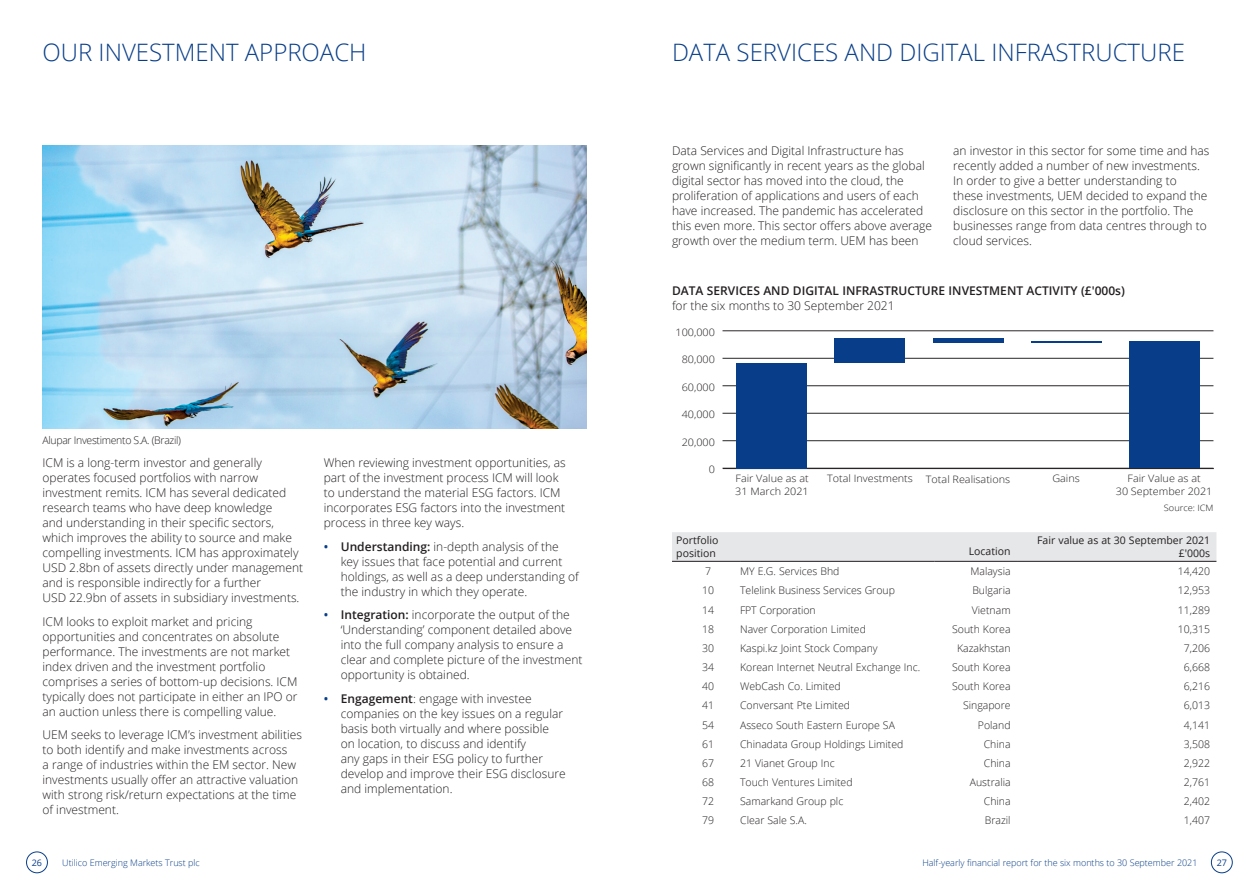
<style>
.page{position:relative;width:1259px;height:893px;background:#fff}
.page>*{position:absolute;margin:0;border:0;box-sizing:border-box;transform-origin:0 0}
.t1{font:300 24px "Open Sans";color:#083e89}
.t2{font:300 12px/15px "Open Sans";color:#231f20}
.t3{font:600 12px "Open Sans";color:#231f20}
.t4{font:300 10.5px "Open Sans";color:#231f20}
.t5{font:10.5px/12.6px "Open Sans";color:#231f20}
.t6{font:300 10.5px "Open Sans";letter-spacing:-.03em;color:#231f20}
.t7{font:300 10.2px/12.1px "Open Sans";color:#231f20;scale:1.06 1}
.t8{font:300 9px "Open Sans";color:#083e89}
.t9{font:9px "Open Sans";color:#083e89}
.t10{font:300 8.7px "Open Sans";color:#231f20;scale:1.06 1}
.s1{font-weight:600;color:#083e89}
.s2{font-weight:600}
</style>
<div class="page">
<div style="left:26px;top:851px;width:22px;height:22px;border:1px solid #083e89;border-radius:50%"></div>
<div style="left:1211px;top:851px;width:21px;height:22px;border:1px solid #083e89;border-radius:50%"></div>
<hr style="left:722px;top:468px;width:491px;height:1px;background:#231f20">
<hr style="left:722px;top:440px;width:491px;height:1px;background:#231f20">
<hr style="left:722px;top:413px;width:491px;height:1px;background:#231f20">
<hr style="left:722px;top:385px;width:491px;height:1px;background:#231f20">
<hr style="left:722px;top:358px;width:491px;height:1px;background:#231f20">
<hr style="left:722px;top:331px;width:491px;height:1px;background:#231f20">
<div style="left:834px;top:338px;width:71px;height:25px;background:#083e89"></div>
<div style="left:932px;top:338px;width:71px;height:5px;background:#083e89"></div>
<hr style="left:1031px;top:342px;width:70px;height:1px;background:#083e89">
<div style="left:736px;top:363px;width:71px;height:105px;background:#083e89"></div>
<div style="left:1129px;top:341px;width:70px;height:127px;background:#083e89"></div>
<div style="left:672px;top:532px;width:544px;height:29px;background:#e6e7e9"></div>
<hr style="left:672px;top:561px;width:68px;height:1px;background:#231f20">
<hr style="left:740px;top:561px;width:194px;height:1px;background:#231f20">
<hr style="left:934px;top:561px;width:83px;height:1px;background:#231f20">
<hr style="left:1017px;top:561px;width:199px;height:1px;background:#231f20">
<img style="left:43px;top:145px;width:544px;height:283px">
<h1 class="t1" style="left:43px;top:36px;width:325px">OUR INVESTMENT APPROACH</h1>
<h1 class="t1" style="left:672px;top:36px;width:514px">DATA SERVICES AND DIGITAL INFRASTRUCTURE</h1>
<p class="t2" style="left:672px;top:142px;width:262px">Data Services and Digital Infrastructure has grown significantly in recent years as the global digital sector has moved into the cloud, the proliferation of applications and users of each have increased. The pandemic has accelerated this even more. This sector offers above average growth over the medium term. UEM has been</p>
<p class="t2" style="left:953px;top:142px;width:258px">an investor in this sector for some time and has recently added a number of new investments.<br>In order to give a better understanding to these investments, UEM decided to expand the disclosure on this sector in the portfolio. The businesses range from data centres through to cloud services.</p>
<p class="t3" style="left:672px;top:282px;width:454px">DATA SERVICES AND DIGITAL INFRASTRUCTURE INVESTMENT ACTIVITY (£'000s)</p>
<p class="t2" style="left:672px;top:298px;width:224px">for the six months to 30 September 2021</p>
<p class="t7" style="left:675px;top:326px;width:39px">100,000</p>
<p class="t7" style="left:681px;top:353px;width:33px">80,000</p>
<p class="t7" style="left:681px;top:381px;width:33px">60,000</p>
<p class="t6" style="left:43px;top:432px;width:140px">Alupar Investimento S.A. (Brazil)</p>
<p class="t2" style="left:43px;top:455px;width:262px">ICM is a long-term investor and generally operates focused portfolios with narrow investment remits. ICM has several dedicated research teams who have deep knowledge<br>and understanding in their specific sectors, which improves the ability to source and make compelling investments. ICM has approximately USD 2.8bn of assets directly under management and is responsible indirectly for a further<br>USD 22.9bn of assets in subsidiary investments.</p>
<p class="t2" style="left:43px;top:614px;width:257px">ICM looks to exploit market and pricing opportunities and concentrates on absolute performance. The investments are not market index driven and the investment portfolio comprises a series of bottom-up decisions. ICM typically does not participate in either an IPO or an auction unless there is compelling value.</p>
<p class="t2" style="left:43px;top:727px;width:261px">UEM seeks to leverage ICM’s investment abilities to both identify and make investments across<br>a range of industries within the EM sector. New investments usually offer an attractive valuation with strong risk/return expectations at the time of investment.</p>
<p class="t2" style="left:324px;top:455px;width:243px">When reviewing investment opportunities, as part of the investment process ICM will look to understand the material ESG factors. ICM incorporates ESG factors into the investment process in three key ways.</p>
<p class="t2" style="left:341px;top:539px;width:239px;text-indent:-17px"><span class="s1">•</span> <span class="s2">Understanding:</span> in-depth analysis of the key issues that face potential and current holdings, as well as a deep understanding of the industry in which they operate.</p>
<p class="t2" style="left:341px;top:607px;width:243px;text-indent:-17px"><span class="s1">•</span> <span class="s2">Integration:</span> incorporate the output of the ‘Understanding’ component detailed above into the full company analysis to ensure a clear and complete picture of the investment opportunity is obtained.</p>
<p class="t2" style="left:341px;top:691px;width:226px;text-indent:-17px"><span class="s1">•</span> <span class="s2">Engagement</span>: engage with investee companies on the key issues on a regular basis both virtually and where possible on location, to discuss and identify<br>any gaps in their ESG policy to further develop and improve their ESG disclosure and implementation.</p>
<p class="t7" style="left:681px;top:408px;width:33px">40,000</p>
<p class="t7" style="left:681px;top:435px;width:33px">20,000</p>
<p class="t7" style="left:708px;top:463px;width:7px">0</p>
<p class="t7" style="left:735px;top:472px;width:71px">Fair Value as at<br>31 March 2021</p>
<p class="t7" style="left:827px;top:472px;width:82px">Total Investments</p>
<p class="t7" style="left:926px;top:473px;width:81px">Total Realisations</p>
<p class="t7" style="left:1052px;top:472px;width:27px">Gains</p>
<p class="t7" style="left:1115px;top:472px;width:93px;text-align:center">Fair Value as at<br>30 September 2021</p>
<p class="t10" style="left:1163px;top:502px;width:48px">Source: ICM</p>
<p class="t5" style="left:676px;top:534px;width:44px">Portfolio position</p>
<p class="t5" style="left:969px;top:545px;width:43px">Location</p>
<p class="t5" style="left:1037px;top:534px;width:174px;text-align:right">Fair value as at 30 September 2021 £'000s</p>
<p class="t4" style="left:705px;top:564px;width:7px">7</p>
<p class="t4" style="left:740px;top:564px;width:101px">MY E.G. Services Bhd</p>
<p class="t4" style="left:970px;top:564px;width:42px">Malaysia</p>
<p class="t4" style="left:1177px;top:564px;width:34px">14,420</p>
<p class="t4" style="left:702px;top:583px;width:13px">10</p>
<p class="t4" style="left:740px;top:583px;width:156px">Telelink Business Services Group</p>
<p class="t4" style="left:972px;top:583px;width:40px">Bulgaria</p>
<p class="t4" style="left:1177px;top:583px;width:34px">12,953</p>
<p class="t4" style="left:702px;top:602px;width:13px">14</p>
<p class="t4" style="left:740px;top:602px;width:77px">FPT Corporation</p>
<p class="t4" style="left:972px;top:602px;width:40px">Vietnam</p>
<p class="t4" style="left:1177px;top:602px;width:34px">11,289</p>
<p class="t4" style="left:702px;top:622px;width:13px">18</p>
<p class="t4" style="left:740px;top:622px;width:127px">Naver Corporation Limited</p>
<p class="t4" style="left:952px;top:622px;width:60px">South Korea</p>
<p class="t4" style="left:1177px;top:622px;width:34px">10,315</p>
<p class="t4" style="left:702px;top:641px;width:13px">30</p>
<p class="t4" style="left:740px;top:641px;width:139px">Kaspi.kz Joint Stock Company</p>
<p class="t4" style="left:957px;top:641px;width:55px">Kazakhstan</p>
<p class="t4" style="left:1183px;top:641px;width:28px">7,206</p>
<p class="t4" style="left:702px;top:660px;width:13px">34</p>
<p class="t4" style="left:740px;top:660px;width:182px">Korean Internet Neutral Exchange Inc.</p>
<p class="t4" style="left:952px;top:660px;width:60px">South Korea</p>
<p class="t4" style="left:1183px;top:660px;width:28px">6,668</p>
<p class="t4" style="left:702px;top:679px;width:13px">40</p>
<p class="t4" style="left:740px;top:679px;width:102px">WebCash Co. Limited</p>
<p class="t4" style="left:952px;top:679px;width:60px">South Korea</p>
<p class="t4" style="left:1183px;top:679px;width:28px">6,216</p>
<p class="t4" style="left:702px;top:698px;width:13px">41</p>
<p class="t4" style="left:740px;top:698px;width:112px">Conversant Pte Limited</p>
<p class="t4" style="left:963px;top:698px;width:49px">Singapore</p>
<p class="t4" style="left:1183px;top:698px;width:28px">6,013</p>
<p class="t4" style="left:702px;top:718px;width:13px">54</p>
<p class="t4" style="left:740px;top:718px;width:156px">Asseco South Eastern Europe SA</p>
<p class="t4" style="left:978px;top:718px;width:34px">Poland</p>
<p class="t4" style="left:1183px;top:718px;width:28px">4,141</p>
<p class="t4" style="left:702px;top:737px;width:13px">61</p>
<p class="t4" style="left:740px;top:737px;width:165px">Chinadata Group Holdings Limited</p>
<p class="t4" style="left:983px;top:737px;width:28px">China</p>
<p class="t4" style="left:1183px;top:737px;width:28px">3,508</p>
<p class="t4" style="left:702px;top:756px;width:13px">67</p>
<p class="t4" style="left:740px;top:756px;width:96px">21 Vianet Group Inc</p>
<p class="t4" style="left:983px;top:756px;width:28px">China</p>
<p class="t4" style="left:1183px;top:756px;width:28px">2,922</p>
<p class="t4" style="left:702px;top:775px;width:13px">68</p>
<p class="t4" style="left:740px;top:775px;width:114px">Touch Ventures Limited</p>
<p class="t4" style="left:969px;top:775px;width:42px">Australia</p>
<p class="t4" style="left:1184px;top:775px;width:28px">2,761</p>
<p class="t4" style="left:702px;top:794px;width:13px">72</p>
<p class="t4" style="left:740px;top:794px;width:105px">Samarkand Group plc</p>
<p class="t4" style="left:984px;top:794px;width:28px">China</p>
<p class="t4" style="left:1184px;top:794px;width:28px">2,402</p>
<p class="t4" style="left:702px;top:813px;width:13px">79</p>
<p class="t4" style="left:740px;top:813px;width:68px">Clear Sale S.A.</p>
<p class="t4" style="left:985px;top:813px;width:27px">Brazil</p>
<p class="t4" style="left:1184px;top:813px;width:28px">1,407</p>
<p class="t9" style="left:32px;top:856px;width:12px">26</p>
<p class="t8" style="left:62px;top:857px;width:139px">Utilico Emerging Markets Trust plc</p>
<p class="t8" style="left:922px;top:857px;width:277px">Half-yearly financial report for the six months to 30 September 2021</p>
<p class="t9" style="left:1216px;top:856px;width:12px">27</p>
</div>
